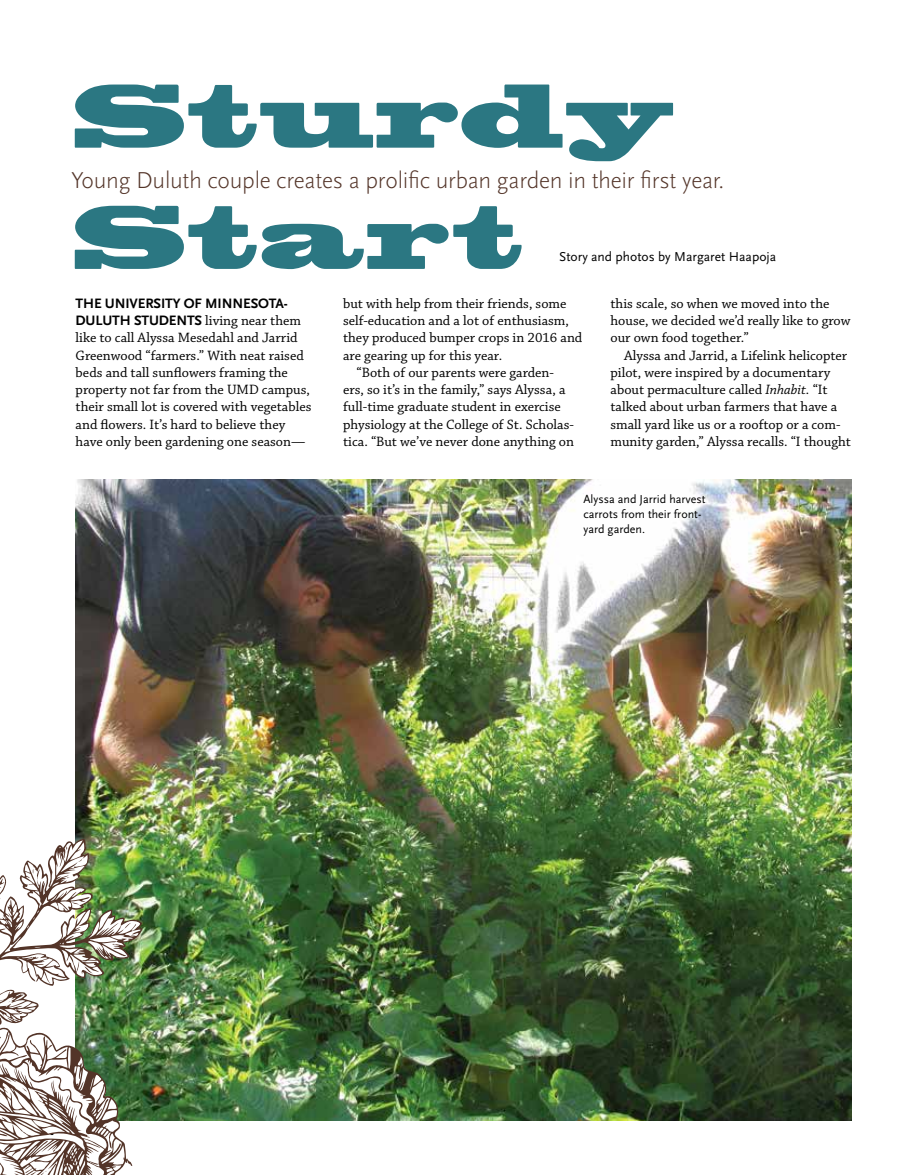
<style>
.page{position:relative;width:905px;height:1175px;background:#fff}
.page>*{position:absolute;margin:0;border:0;box-sizing:border-box;transform-origin:0 0}
.t1{font:84.15px "Blackoak Std";letter-spacing:.01em;color:#2b7782;scale:.86 1}
.t2{font:300 24px "Scala Sans";letter-spacing:-.01em;color:#533428}
.t3{font:14.25px/17.2px "Chaparral Pro";color:#000}
.t4{font:700 14.25px/17.2px "Scala Sans";letter-spacing:-.01em;color:#000}
.t5{font:13.5px "Scala Sans";color:#000}
.t6{font:12px/15px "Scala Sans";color:#000}
.s1{font-family:"Chaparral Pro";font-weight:400}
.s2{font-style:italic}
</style>
<div class="page">
<img style="left:76px;top:479px;width:775px;height:641px">
<img style="left:0;top:831px;width:158px;height:343px">
<h1 class="t1" style="left:71px;top:60px;width:703px">Sturdy</h1>
<h2 class="t2" style="left:71px;top:167px;width:654px">Young Duluth couple creates a prolific urban garden in their first year.</h2>
<h1 class="t1" style="left:71px;top:181px;width:527px">Start</h1>
<p class="t5" style="left:559px;top:249px;width:218px">Story and photos by Margaret Haapoja</p>
<p class="t4" style="left:76px;top:295px;width:227px">THE UNIVERSITY OF MINNESOTA-<br>DULUTH STUDENTS <span class="s1">living near them</span></p>
<p class="t3" style="left:76px;top:330px;width:237px">like to call Alyssa Mesedahl and Jarrid Greenwood “farmers.” With neat raised beds and tall sunflowers framing the property not far from the UMD campus, their small lot is covered with vegetables and flowers. It’s hard to believe they have only been gardening one season—</p>
<p class="t3" style="left:343px;top:295px;width:225px">but with help from their friends, some</p>
<p class="t3" style="left:343px;top:312px;width:227px">self-education and a lot of enthusiasm,</p>
<p class="t3" style="left:343px;top:330px;width:241px">they produced bumper crops in 2016 and</p>
<p class="t3" style="left:343px;top:347px;width:161px">are gearing up for this year.</p>
<p class="t3" style="left:356px;top:364px;width:199px">“Both of our parents were garden-</p>
<p class="t3" style="left:343px;top:381px;width:224px">ers, so it’s in the family,” says Alyssa, a</p>
<p class="t3" style="left:343px;top:399px;width:219px">full-time graduate student in exercise</p>
<p class="t3" style="left:343px;top:416px;width:232px">physiology at the College of St. Scholas-</p>
<p class="t3" style="left:343px;top:433px;width:232px">tica. “But we’ve never done anything on</p>
<p class="t3" style="left:610px;top:295px;width:241px">this scale, so when we moved into the house, we decided we’d really like to grow our own food together.”</p>
<p class="t3" style="left:610px;top:347px;width:242px;text-indent:13px">Alyssa and Jarrid, a Lifelink helicopter pilot, were inspired by a documentary about permaculture called <span class="s2">Inhabit.</span> “It talked about urban farmers that have a small yard like us or a rooftop or a com&shy;munity garden,” Alyssa recalls. “I thought</p>
<p class="t6" style="left:583px;top:492px;width:124px">Alyssa and Jarrid harvest carrots from their front&shy;yard garden.</p>
</div>
